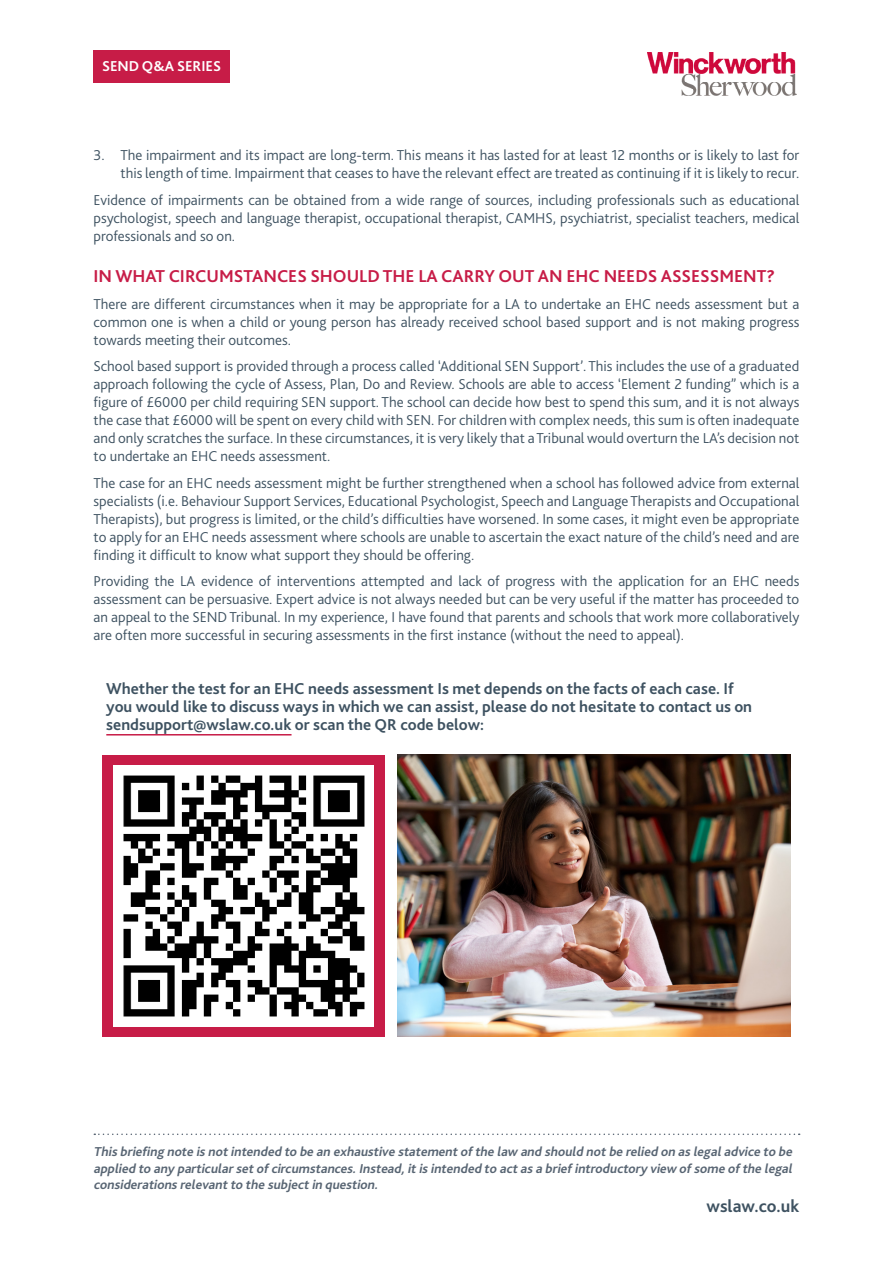
<style>
.page{position:relative;width:893px;height:1263px;background:#fff}
.page>*{position:absolute;margin:0;border:0;box-sizing:border-box;transform-origin:0 0}
.BODY_COPY{font:700 18px "Bliss";color:#c71c47}
.t1{font:700 18px "Bliss";color:#3e5261}
.BODY_COPY-2{font:700 16.5px/18px "Bliss";color:#3e5261}
.BODY_COPY-3{font:300 15px/18px "Bliss";color:#3e5261;text-align:justify}
.BRIEFING{font:700 15px "Bliss";color:#fff}
.END_OF_ARTICLE{font:italic 700 13.5px/16.2px "Bliss";color:#586573;text-align:justify}
</style>
<div class="page">
<div style="left:102px;top:755px;width:283px;height:282px;background:#c71c47"></div>
<img style="left:647px;top:53px;width:149px;height:43px">
<div style="left:94px;top:51px;width:136px;height:32px;background:#c71c47"></div>
<svg style="left:94px;top:1133px;width:706px;height:2px"></svg>
<img style="left:398px;top:755px;width:393px;height:282px">
<hr style="left:106px;top:734px;width:186px;height:1px;background:#c71c47">
<img style="left:113px;top:765px;width:261px;height:261px">
<p class="BRIEFING" style="left:102px;top:56px;width:121px">SEND Q&amp;A SERIES</p>
<p class="BODY_COPY-3" style="left:94px;top:146px;width:707px;text-align:right">3. The impairment and its impact are long-term. This means it has lasted for at least 12 months or is likely to last for this length of time. Impairment that ceases to have the relevant effect are treated as continuing if it is likely to recur.</p>
<p class="BODY_COPY-3" style="left:94px;top:191px;width:707px">Evidence of impairments can be obtained from a wide range of sources, including professionals such as educational psychologist, speech and language therapist, occupational therapist, CAMHS, psychiatrist, specialist teachers, medical professionals and so on.</p>
<p class="BODY_COPY" style="left:94px;top:265px;width:683px">IN WHAT CIRCUMSTANCES SHOULD THE LA CARRY OUT AN EHC NEEDS ASSESSMENT?</p>
<p class="BODY_COPY-3" style="left:94px;top:295px;width:707px">There are different circumstances when it may be appropriate for a LA to undertake an EHC needs assessment but a common one is when a child or young person has already received school based support and is not making progress towards meeting their outcomes.</p>
<p class="BODY_COPY-3" style="left:94px;top:357px;width:707px">School based support is provided through a process called ‘Additional SEN Support’. This includes the use of a graduated approach following the cycle of Assess, Plan, Do and Review. Schools are able to access ‘Element 2 funding” which is a figure of £6000 per child requiring SEN support. The school can decide how best to spend this sum, and it is not always the case that £6000 will be spent on every child with SEN. For children with complex needs, this sum is often inadequate and only scratches the surface. In these circumstances, it is very likely that a Tribunal would overturn the LA’s decision not to undertake an EHC needs assessment.</p>
<p class="BODY_COPY-3" style="left:94px;top:474px;width:707px">The case for an EHC needs assessment might be further strengthened when a school has followed advice from external specialists (i.e. Behaviour Support Services, Educational Psychologist, Speech and Language Therapists and Occupational Therapists), but progress is limited, or the child’s difficulties have worsened. In some cases, it might even be appropriate to apply for an EHC needs assessment where schools are unable to ascertain the exact nature of the child’s need and are finding it difficult to know what support they should be offering.</p>
<p class="BODY_COPY-3" style="left:94px;top:572px;width:707px">Providing the LA evidence of interventions attempted and lack of progress with the application for an EHC needs assessment can be persuasive. Expert advice is not always needed but can be very useful if the matter has proceeded to an appeal to the SEND Tribunal. In my experience, I have found that parents and schools that work more collaboratively are often more successful in securing assessments in the first instance (without the need to appeal).</p>
<p class="BODY_COPY-2" style="left:106px;top:680px;width:647px">Whether the test for an EHC needs assessment Is met depends on the facts of each case. If you would like to discuss ways in which we can assist, please do not hesitate to contact us on sendsupport@wslaw.co.uk or scan the QR code below:</p>
<p class="END_OF_ARTICLE" style="left:94px;top:1144px;width:703px">This briefing note is notintended to be an exhaustive statementofthe law and should notbe relied on as legaladvice to be applied to any particularsetofcircumstances.Instead,itis intended to actas a briefintroductory view ofsome ofthe legal considerations relevantto the subjectin question.</p>
<p class="t1" style="left:707px;top:1195px;width:94px">wslaw.co.uk</p>
</div>
